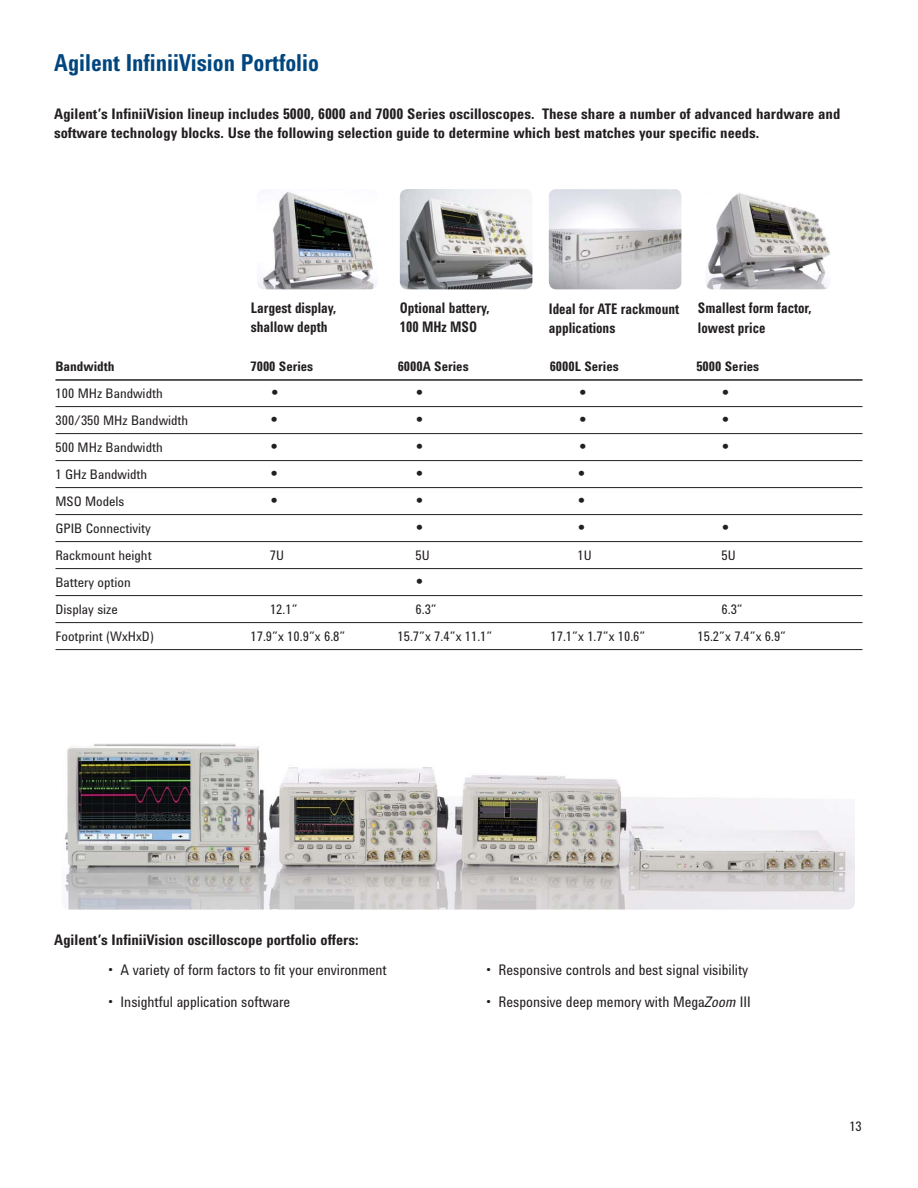
<style>
.page{position:relative;width:918px;height:1188px;background:#fff}
.page>*{position:absolute;margin:0;border:0;box-sizing:border-box;transform-origin:0 0}
.t1{font:700 24px "Agilent Condensed CFF";color:#00467f;scale:.95 1}
.t2{font:24px "Agilent Condensed CFF";color:#231f20}
.t3{font:700 15px/19.5px "Agilent Condensed CFF";color:#231f20}
.t4{font:15px "Agilent Condensed CFF";color:#231f20}
.t5{font:700 15px/19.5px "Agilent Condensed CFF";color:#231f20;scale:.9 1}
.t6{font:13.5px "Agilent Condensed CFF";color:#231f20}
.t7{font:700 13.5px "Agilent Condensed CFF";color:#231f20}
.s1{font-style:italic}
</style>
<div class="page">
<img style="left:706px;top:193px;width:125px;height:96px">
<img style="left:549px;top:189px;width:132px;height:100px">
<img style="left:400px;top:189px;width:132px;height:100px">
<img style="left:257px;top:191px;width:119px;height:98px">
<img style="left:64px;top:743px;width:791px;height:167px">
<hr style="left:56px;top:379px;width:806px;height:2px;background:#231f20">
<hr style="left:56px;top:406px;width:806px;height:1px;background:#231f20">
<hr style="left:56px;top:433px;width:806px;height:1px;background:#231f20">
<hr style="left:56px;top:460px;width:806px;height:1px;background:#231f20">
<hr style="left:56px;top:487px;width:806px;height:1px;background:#231f20">
<hr style="left:56px;top:514px;width:806px;height:1px;background:#231f20">
<hr style="left:56px;top:541px;width:806px;height:1px;background:#231f20">
<hr style="left:56px;top:568px;width:806px;height:1px;background:#231f20">
<hr style="left:56px;top:595px;width:806px;height:1px;background:#231f20">
<hr style="left:56px;top:622px;width:806px;height:1px;background:#231f20">
<hr style="left:56px;top:649px;width:806px;height:1px;background:#231f20">
<h1 class="t1" style="left:54px;top:54px;width:280px">Agilent InfiniiVision Portfolio</h1>
<p class="t3" style="left:54px;top:105px;width:788px">Agilent’s InfiniiVision lineup includes 5000, 6000 and 7000 Series oscilloscopes. These share a number of advanced hardware and software technology blocks. Use the following selection guide to determine which best matches your specific needs.</p>
<p class="t5" style="left:251px;top:300px;width:96px">Largest display, shallow depth</p>
<p class="t5" style="left:400px;top:300px;width:101px">Optional battery,<br>100 MHz MSO</p>
<p class="t5" style="left:549px;top:300px;width:146px">Ideal for ATE rackmount applications</p>
<p class="t5" style="left:698px;top:300px;width:128px">Smallest form factor, lowest price</p>
<p class="t7" style="left:56px;top:361px;width:61px">Bandwidth</p>
<p class="t7" style="left:250px;top:361px;width:64px">7000 Series</p>
<p class="t7" style="left:398px;top:361px;width:72px">6000A Series</p>
<p class="t7" style="left:550px;top:361px;width:71px">6000L Series</p>
<p class="t7" style="left:696px;top:361px;width:64px">5000 Series</p>
<p class="t6" style="left:56px;top:388px;width:109px">100 MHz Bandwidth</p>
<h1 class="t2" style="left:271px;top:384px;width:10px">•</h1>
<h1 class="t2" style="left:416px;top:384px;width:10px">•</h1>
<h1 class="t2" style="left:579px;top:384px;width:10px">•</h1>
<h1 class="t2" style="left:722px;top:384px;width:10px">•</h1>
<p class="t6" style="left:55px;top:415px;width:134px">300/350 MHz Bandwidth</p>
<h1 class="t2" style="left:270px;top:411px;width:10px">•</h1>
<h1 class="t2" style="left:416px;top:411px;width:10px">•</h1>
<h1 class="t2" style="left:579px;top:411px;width:10px">•</h1>
<h1 class="t2" style="left:722px;top:411px;width:10px">•</h1>
<p class="t6" style="left:55px;top:442px;width:109px">500 MHz Bandwidth</p>
<h1 class="t2" style="left:270px;top:438px;width:10px">•</h1>
<h1 class="t2" style="left:416px;top:438px;width:10px">•</h1>
<h1 class="t2" style="left:579px;top:438px;width:10px">•</h1>
<h1 class="t2" style="left:722px;top:438px;width:10px">•</h1>
<p class="t6" style="left:55px;top:469px;width:93px">1 GHz Bandwidth</p>
<h1 class="t2" style="left:270px;top:465px;width:10px">•</h1>
<h1 class="t2" style="left:416px;top:465px;width:10px">•</h1>
<h1 class="t2" style="left:578px;top:465px;width:10px">•</h1>
<p class="t6" style="left:56px;top:496px;width:71px">MSO Models</p>
<h1 class="t2" style="left:270px;top:492px;width:10px">•</h1>
<h1 class="t2" style="left:416px;top:492px;width:10px">•</h1>
<h1 class="t2" style="left:578px;top:492px;width:10px">•</h1>
<p class="t6" style="left:56px;top:523px;width:97px">GPIB Connectivity</p>
<h1 class="t2" style="left:416px;top:519px;width:10px">•</h1>
<h1 class="t2" style="left:578px;top:519px;width:10px">•</h1>
<h1 class="t2" style="left:722px;top:519px;width:10px">•</h1>
<p class="t6" style="left:55px;top:550px;width:98px">Rackmount height</p>
<p class="t6" style="left:270px;top:550px;width:16px">7U</p>
<p class="t6" style="left:416px;top:550px;width:16px">5U</p>
<p class="t6" style="left:578px;top:550px;width:16px">1U</p>
<p class="t6" style="left:721px;top:550px;width:16px">5U</p>
<p class="t6" style="left:55px;top:577px;width:77px">Battery option</p>
<h1 class="t2" style="left:416px;top:573px;width:10px">•</h1>
<p class="t6" style="left:56px;top:604px;width:64px">Display size</p>
<p class="t6" style="left:270px;top:604px;width:29px">12.1”</p>
<p class="t6" style="left:416px;top:604px;width:23px">6.3”</p>
<p class="t6" style="left:722px;top:604px;width:23px">6.3”</p>
<p class="t6" style="left:56px;top:631px;width:100px">Footprint (WxHxD)</p>
<p class="t6" style="left:251px;top:631px;width:96px">17.9”x 10.9”x 6.8”</p>
<p class="t6" style="left:398px;top:631px;width:96px">15.7”x 7.4”x 11.1”</p>
<p class="t6" style="left:551px;top:631px;width:96px">17.1”x 1.7”x 10.6”</p>
<p class="t6" style="left:698px;top:631px;width:90px">15.2”x 7.4”x 6.9”</p>
<p class="t3" style="left:54px;top:932px;width:306px">Agilent’s InfiniiVision oscilloscope portfolio offers:</p>
<p class="t4" style="left:108px;top:964px;width:280px">• A variety of form factors to fit your environment</p>
<p class="t4" style="left:486px;top:964px;width:264px">• Responsive controls and best signal visibility</p>
<p class="t4" style="left:108px;top:997px;width:184px">• Insightful application software</p>
<p class="t4" style="left:486px;top:997px;width:266px">• Responsive deep memory with Mega<span class="s1">Zoom</span> III</p>
<p class="t6" style="left:849px;top:1121px;width:14px">13</p>
</div>
